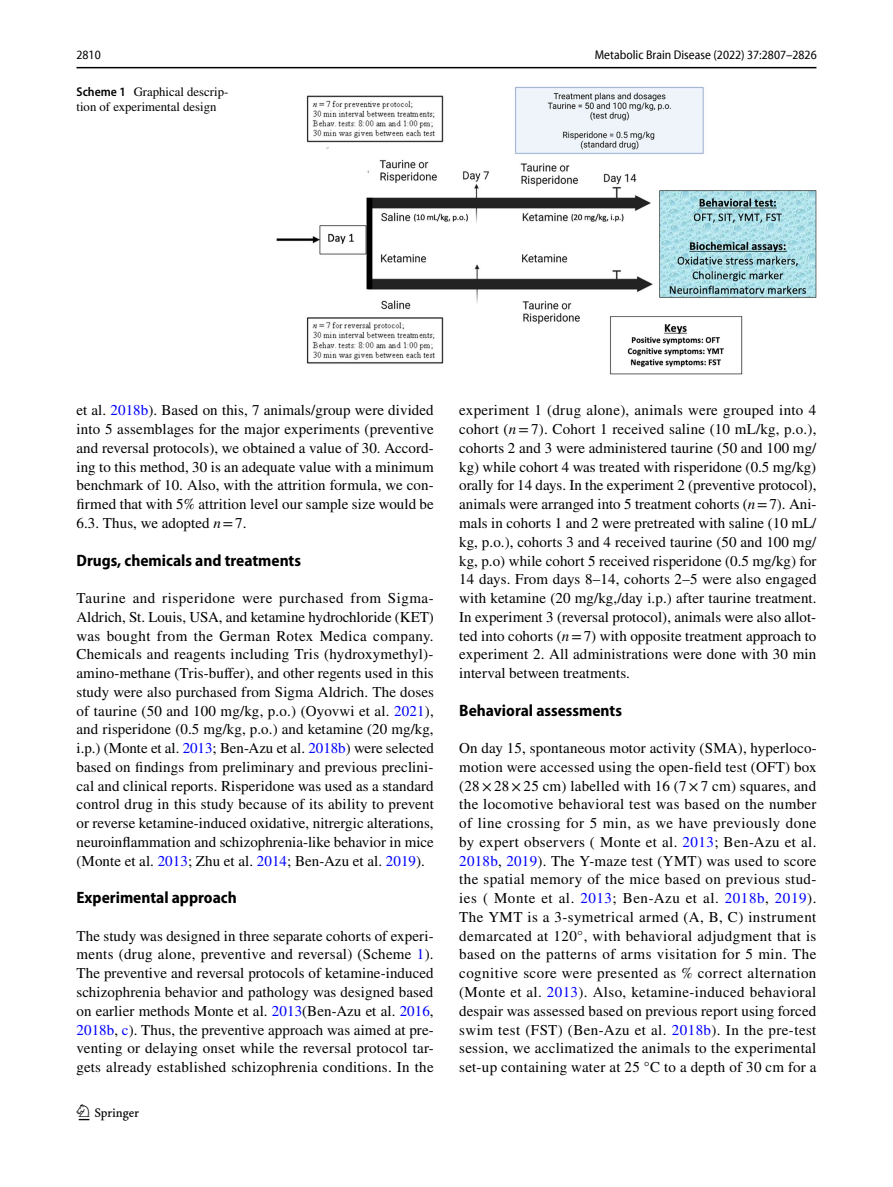
<style>
.page{position:relative;width:893px;height:1187px;background:#fff}
.page>*{position:absolute;margin:0;border:0;box-sizing:border-box;transform-origin:0 0}
.t1{font:22.5px "Springnew Regular 2";color:#000}
.t2{font:700 semi-condensed 16.5px "Myriad Pro";color:#000}
.t3{font:15px/18.8px "STIX";letter-spacing:.005em;color:#000;text-align:justify}
.t4{font:12.75px/15px "STIX";color:#000}
.t5{font:semi-condensed 12.75px "Myriad Pro Unic";color:#000}
.s1{font-family:"Myriad Pro";font-weight:600;font-stretch:semi-condensed}
.s2{color:#00f}
.s3{font-style:italic}
</style>
<div class="page">
<hr style="left:77px;top:67px;width:739px;height:1px;background:#000">
<img style="left:276px;top:87px;width:540px;height:287px">
<p class="t5" style="left:76px;top:50px;width:26px">2810</p>
<p class="t5" style="left:595px;top:50px;width:223px">Metabolic Brain Disease (2022) 37:2807–2826</p>
<p class="t4" style="left:77px;top:85px;width:153px"><span class="s1">Scheme 1</span> Graphical descrip&shy;tion of experimental design</p>
<p class="t3" style="left:77px;top:402px;width:359px">et al. <span class="s2">2018b</span>). Based on this, 7 animals/group were divided into 5 assemblages for the major experiments (preventive and reversal protocols), we obtained a value of 30. Accord&shy;ing to this method, 30 is an adequate value with a minimum benchmark of 10. Also, with the attrition formula, we con&shy;firmed that with 5% attrition level our sample size would be 6.3. Thus, we adopted <span class="s3">n</span>=7.</p>
<p class="t2" style="left:77px;top:550px;width:226px">Drugs, chemicals and treatments</p>
<p class="t3" style="left:77px;top:589px;width:359px">Taurine and risperidone were purchased from Sigma-Aldrich, St. Louis, USA, and ketamine hydrochloride (KET) was bought from the German Rotex Medica company.<br>Chemicals and reagents including Tris (hydroxymethyl)- amino-methane (Tris-buffer), and other regents used in this study were also purchased from Sigma Aldrich. The doses of taurine (50 and 100 mg/kg, p.o.) (Oyovwi et al. <span class="s2">2021</span>), and risperidone (0.5 mg/kg, p.o.) and ketamine (20 mg/kg, i.p.) (Monte et al. <span class="s2">2013</span>; Ben-Azu et al. <span class="s2">2018b</span>) were selected based on findings from preliminary and previous preclini&shy;cal and clinical reports. Risperidone was used as a standard control drug in this study because of its ability to prevent or reverse ketamine-induced oxidative, nitrergic alterations, neuroinflammation and schizophrenia-like behavior in mice (Monte et al. <span class="s2">2013</span>; Zhu et al. <span class="s2">2014</span>; Ben-Azu et al. <span class="s2">2019</span>).</p>
<p class="t2" style="left:77px;top:888px;width:162px">Experimental approach</p>
<p class="t3" style="left:77px;top:927px;width:359px">The study was designed in three separate cohorts of experi&shy;ments (drug alone, preventive and reversal) (Scheme <span class="s2">1</span>).<br>The preventive and reversal protocols of ketamine-induced schizophrenia behavior and pathology was designed based on earlier methods Monte et al. <span class="s2">2013</span>(Ben-Azu et al. <span class="s2">2016</span>, <span class="s2">2018b</span>, <span class="s2">c</span>). Thus, the preventive approach was aimed at pre&shy;venting or delaying onset while the reversal protocol tar&shy;gets already established schizophrenia conditions. In the</p>
<h1 class="t1" style="left:79px;top:1104px;width:62px">1 3</h1>
<p class="t3" style="left:459px;top:402px;width:359px">experiment 1 (drug alone), animals were grouped into 4 cohort (<span class="s3">n</span>=7). Cohort 1 received saline (10 mL/kg, p.o.), cohorts 2 and 3 were administered taurine (50 and 100 mg/ kg) while cohort 4 was treated with risperidone (0.5 mg/kg) orally for 14 days. In the experiment 2 (preventive protocol), animals were arranged into 5 treatment cohorts (<span class="s3">n</span>=7). Ani&shy;mals in cohorts 1 and 2 were pretreated with saline (10 mL/ kg, p.o.), cohorts 3 and 4 received taurine (50 and 100 mg/ kg, p.o) while cohort 5 received risperidone (0.5 mg/kg) for 14 days. From days 8–14, cohorts 2–5 were also engaged with ketamine (20 mg/kg,/day i.p.) after taurine treatment.<br>In experiment 3 (reversal protocol), animals were also allot&shy;ted into cohorts (<span class="s3">n</span>=7) with opposite treatment approach to experiment 2. All administrations were done with 30 min interval between treatments.</p>
<p class="t2" style="left:459px;top:700px;width:164px">Behavioral assessments</p>
<p class="t3" style="left:459px;top:739px;width:359px">On day 15, spontaneous motor activity (SMA), hyperloco&shy;motion were accessed using the open-field test (OFT) box (28×28×25 cm) labelled with 16 (7×7 cm) squares, and the locomotive behavioral test was based on the number of line crossing for 5 min, as we have previously done by expert observers ( Monte et al. <span class="s2">2013</span>; Ben-Azu et al.<br><span class="s2">2018b</span>, <span class="s2">2019</span>). The Y-maze test (YMT) was used to score the spatial memory of the mice based on previous stud&shy;ies ( Monte et al. <span class="s2">2013</span>; Ben-Azu et al. <span class="s2">2018b</span>, <span class="s2">2019</span>).<br>The YMT is a 3-symetrical armed (A, B, C) instrument demarcated at 120°, with behavioral adjudgment that is based on the patterns of arms visitation for 5 min. The cognitive score were presented as % correct alternation (Monte et al. <span class="s2">2013</span>). Also, ketamine-induced behavioral despair was assessed based on previous report using forced swim test (FST) (Ben-Azu et al. <span class="s2">2018b</span>). In the pre-test session, we acclimatized the animals to the experimental set-up containing water at 25 °C to a depth of 30 cm for a</p>
</div>
